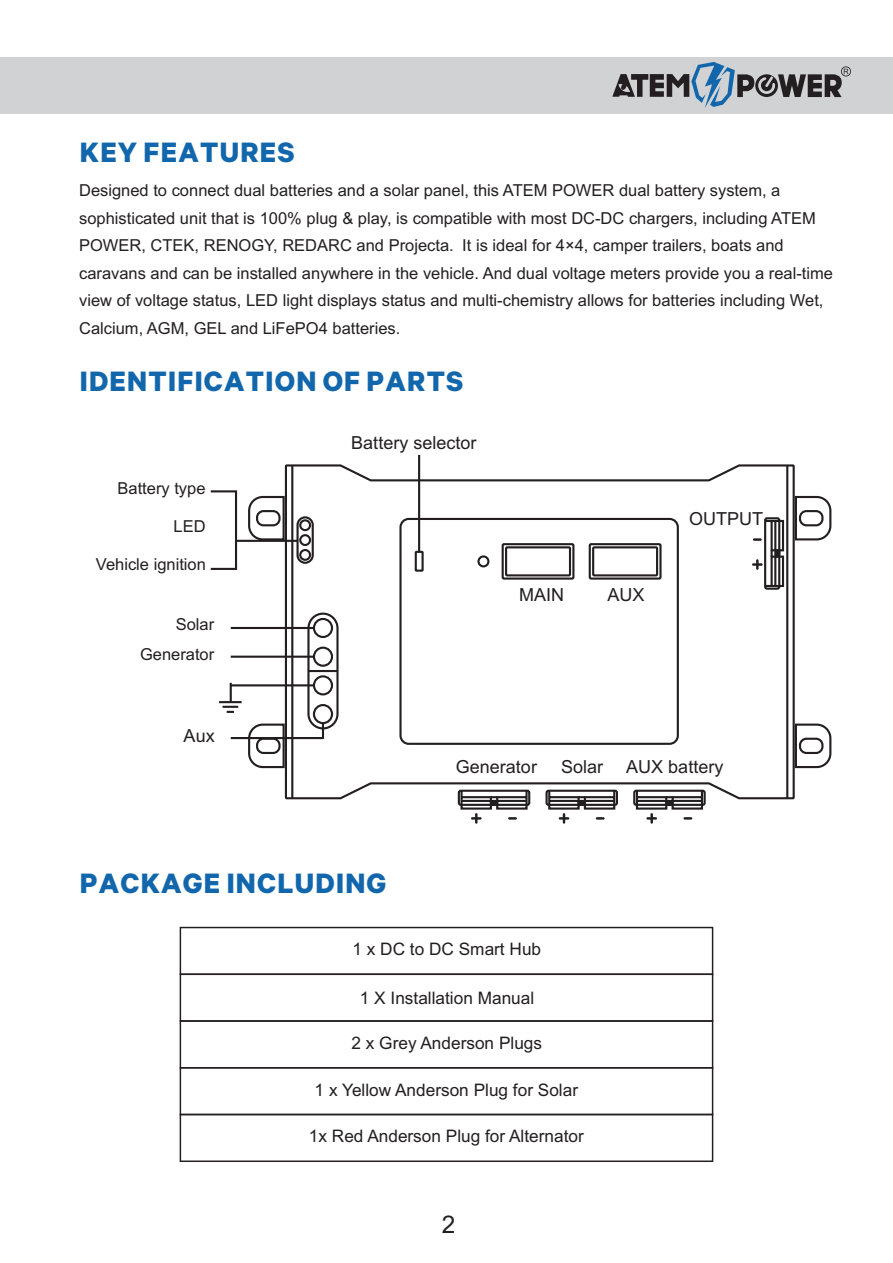
<style>
.page{position:relative;width:893px;height:1263px;background:#fff}
.page>*{position:absolute;margin:0;border:0;box-sizing:border-box;transform-origin:0 0}
.t1{font:700 27px "Calibre";letter-spacing:.045em;color:#1267ac}
.t2{font:24.45px "Arial";color:#231f20}
.t3{font:18px "Arial";color:#231f20}
.t4{font:17.25px "Arial";color:#231f20}
.t5{font:16.5px/27.6px "Arial";color:#231f20}
</style>
<div class="page">
<div style="left:0;top:57px;width:893px;height:56px;background:#d1d2d4"></div>
<svg style="left:612px;top:62px;width:239px;height:46px"></svg>
<svg style="left:284px;top:463px;width:511px;height:337px"></svg>
<hr style="left:291px;top:465px;width:2px;height:333px;background:#231f20">
<hr style="left:786px;top:465px;width:2px;height:333px;background:#231f20">
<div style="left:296px;top:516px;width:18px;height:48px;border:2px solid #231f20;border-radius:8px"></div>
<div style="left:299px;top:534px;width:12px;height:12px;border:2px solid #231f20;border-radius:50%"></div>
<div style="left:299px;top:519px;width:12px;height:12px;border:2px solid #231f20;border-radius:50%"></div>
<div style="left:299px;top:549px;width:12px;height:12px;border:2px solid #231f20;border-radius:50%"></div>
<div style="left:307px;top:613px;width:32px;height:116px;border:2px solid #231f20;border-radius:15px"></div>
<div style="left:313px;top:618px;width:20px;height:20px;border:2px solid #231f20;border-radius:50%"></div>
<div style="left:313px;top:647px;width:20px;height:20px;border:2px solid #231f20;border-radius:50%"></div>
<div style="left:313px;top:675px;width:20px;height:20px;border:2px solid #231f20;border-radius:50%"></div>
<div style="left:313px;top:704px;width:20px;height:20px;border:2px solid #231f20;border-radius:50%"></div>
<hr style="left:308px;top:670px;width:29px;height:2px;background:#231f20">
<div style="left:399px;top:518px;width:280px;height:227px;border:2px solid #231f20;border-radius:8px"></div>
<div style="left:415px;top:551px;width:9px;height:21px;border:2px solid #231f20"></div>
<hr style="left:418px;top:455px;width:2px;height:97px;background:#231f20">
<div style="left:764px;top:517px;width:16px;height:73px;border:2px solid #231f20;border-radius:2px"></div>
<svg style="left:752px;top:519px;width:33px;height:69px"></svg>
<div style="left:458px;top:790px;width:72px;height:16px;border:2px solid #231f20;border-radius:2px"></div>
<svg style="left:459px;top:789px;width:70px;height:35px"></svg>
<div style="left:545px;top:790px;width:73px;height:16px;border:2px solid #231f20;border-radius:2px"></div>
<svg style="left:547px;top:789px;width:69px;height:35px"></svg>
<div style="left:633px;top:790px;width:73px;height:16px;border:2px solid #231f20;border-radius:2px"></div>
<svg style="left:635px;top:789px;width:69px;height:35px"></svg>
<svg style="left:794px;top:722px;width:38px;height:47px"></svg>
<svg style="left:247px;top:722px;width:39px;height:47px"></svg>
<div style="left:799px;top:738px;width:24px;height:16px;border:2px solid #231f20;border-radius:6px"></div>
<div style="left:256px;top:738px;width:25px;height:16px;border:2px solid #231f20;border-radius:6px"></div>
<svg style="left:794px;top:495px;width:38px;height:46px"></svg>
<svg style="left:247px;top:495px;width:39px;height:45px"></svg>
<div style="left:799px;top:510px;width:24px;height:16px;border:2px solid #231f20;border-radius:6px"></div>
<div style="left:256px;top:510px;width:25px;height:16px;border:2px solid #231f20;border-radius:6px"></div>
<div style="left:477px;top:555px;width:12px;height:12px;border:2px solid #231f20;border-radius:50%"></div>
<div style="left:502px;top:543px;width:72px;height:37px;border:2px solid #231f20"></div>
<div style="left:505px;top:546px;width:66px;height:30px;border:2px solid #231f20"></div>
<div style="left:589px;top:543px;width:73px;height:37px;border:2px solid #231f20"></div>
<div style="left:592px;top:546px;width:66px;height:30px;border:2px solid #231f20"></div>
<div style="left:210px;top:490px;width:27px;height:80px;border:2px solid #231f20"></div>
<hr style="left:236px;top:540px;width:62px;height:2px;background:#231f20">
<hr style="left:231px;top:627px;width:83px;height:2px;background:#231f20">
<hr style="left:231px;top:656px;width:83px;height:2px;background:#231f20">
<hr style="left:231px;top:684px;width:83px;height:2px;background:#231f20">
<hr style="left:231px;top:737px;width:92px;height:2px;background:#231f20">
<svg style="left:322px;top:723px;width:2px;height:16px"></svg>
<hr style="left:219px;top:701px;width:23px;height:2px;background:#231f20">
<svg style="left:223px;top:683px;width:15px;height:30px"></svg>
<div style="left:180px;top:1114px;width:533px;height:48px;border:1px solid #231f20"></div>
<div style="left:180px;top:927px;width:533px;height:48px;border:1px solid #231f20"></div>
<div style="left:180px;top:1067px;width:533px;height:48px;border:1px solid #231f20"></div>
<div style="left:180px;top:973px;width:533px;height:49px;border:1px solid #231f20"></div>
<h1 class="t1" style="left:80px;top:136px;width:216px">KEY FEATURES</h1>
<p class="t5" style="left:79px;top:178px;width:755px">Designed to connect dual batteries and a solar panel, this ATEM POWER dual battery system, a sophisticated unit that is 100% plug &amp; play, is compatible with most DC-DC chargers, including ATEM POWER, CTEK, RENOGY, REDARC and Projecta. It is ideal for 4×4, camper trailers, boats and caravans and can be installed anywhere in the vehicle. And dual voltage meters provide you a real-time view of voltage status, LED light displays status and multi-chemistry allows for batteries including Wet, Calcium, AGM, GEL and LiFePO4 batteries.</p>
<h1 class="t1" style="left:80px;top:365px;width:385px">IDENTIFICATION OF PARTS</h1>
<p class="t5" style="left:118px;top:475px;width:90px">Battery type</p>
<p class="t5" style="left:174px;top:514px;width:34px">LED</p>
<p class="t5" style="left:96px;top:552px;width:112px">Vehicle ignition</p>
<p class="t5" style="left:140px;top:610px;width:76px;line-height:30.5px;text-align:right">Solar<br>Generator</p>
<p class="t3" style="left:184px;top:729px;width:33px">Aux</p>
<p class="t3" style="left:351px;top:436px;width:127px">Battery selector</p>
<p class="t3" style="left:519px;top:587px;width:46px">MAIN</p>
<p class="t3" style="left:607px;top:587px;width:39px">AUX</p>
<p class="t3" style="left:689px;top:512px;width:75px">OUTPUT</p>
<p class="t3" style="left:456px;top:760px;width:83px">Generator</p>
<p class="t3" style="left:561px;top:760px;width:44px">Solar</p>
<p class="t3" style="left:626px;top:760px;width:99px">AUX battery</p>
<h1 class="t1" style="left:80px;top:868px;width:308px">PACKAGE INCLUDING</h1>
<p class="t4" style="left:352px;top:943px;width:190px">1 x DC to DC Smart Hub</p>
<p class="t4" style="left:360px;top:991px;width:176px">1 X Installation Manual</p>
<p class="t4" style="left:351px;top:1036px;width:192px">2 x Grey Anderson Plugs</p>
<p class="t4" style="left:315px;top:1083px;width:265px">1 x Yellow Anderson Plug for Solar</p>
<p class="t4" style="left:309px;top:1130px;width:276px">1x Red Anderson Plug for Alternator</p>
<h2 class="t2" style="left:442px;top:1215px;width:15px">2</h2>
</div>
